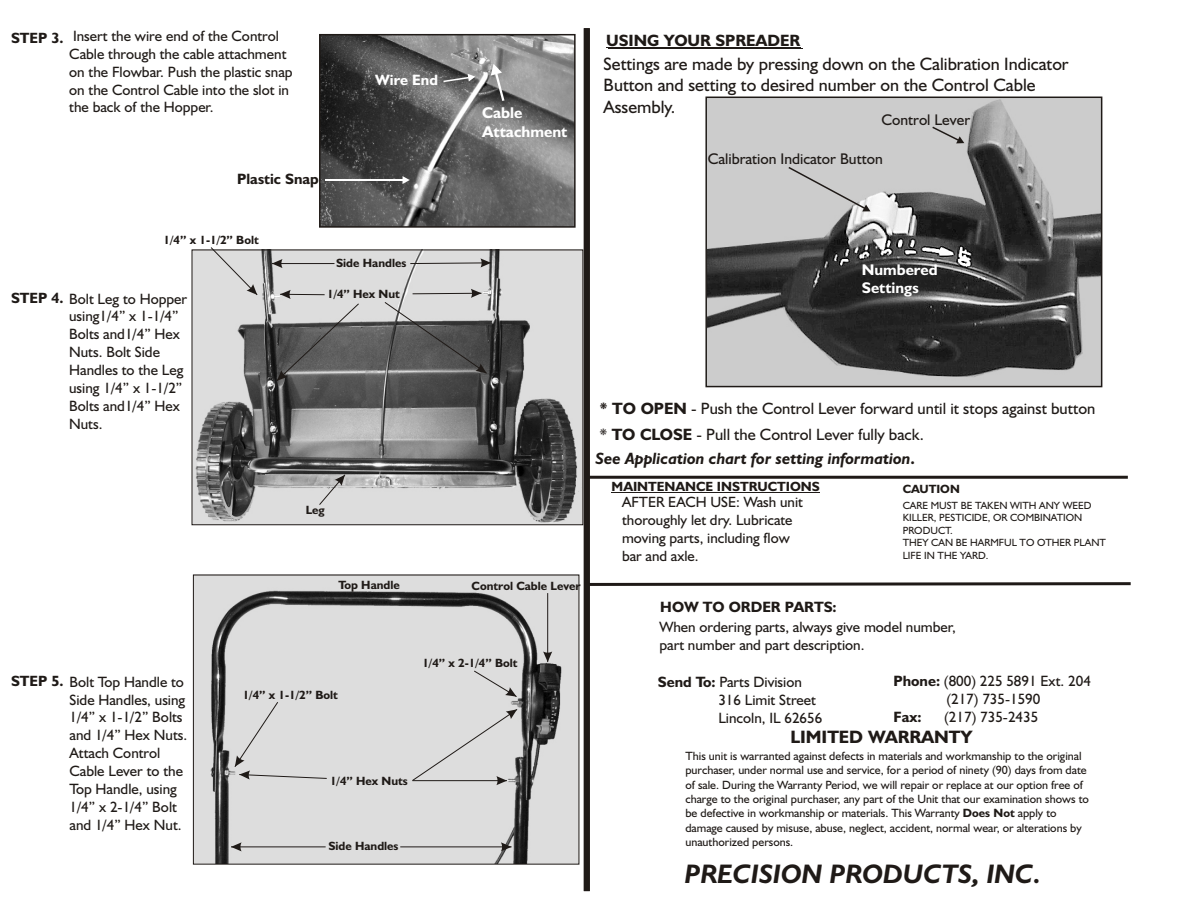
<style>
.page{position:relative;width:1188px;height:918px;background:#fff}
.page>*{position:absolute;margin:0;border:0;box-sizing:border-box;transform-origin:0 0}
.t1{font:italic 700 26.85px "Humanst 521 BT";color:#1f1a17}
.t2{font:18px/21.5px "Humanst 521 BT";color:#1f1a17}
.t3{font:700 18px "Humanst 521 BT";color:#1f1a17}
.t4{font:16.35px "Humanst 521 BT";color:#1f1a17}
.t5{font:italic 700 16.35px "Humanst 521 BT";color:#1f1a17}
.t6{font:700 16.35px "Humanst 521 BT";color:#1f1a17}
.t7{font:700 15.75px/18.8px "Humanst 521 BT";color:#fff}
.t8{font:15.45px "Humanst 521 BT";color:#1f1a17}
.t9{font:700 15.45px/18.6px "Humanst 521 BT";color:#fff}
.t10{font:15px/17.9px "Humanst 521 BT";color:#1f1a17}
.t11{font:700 15px "Humanst 521 BT";color:#1f1a17}
.t12{font:700 15px "Humanst 521 BT";color:#fff}
.t13{font:14.85px/17.9px "Humanst 521 BT";color:#1f1a17}
.t14{font:700 14.85px "Humanst 521 BT";color:#1f1a17}
.t15{font:700 13.35px "Humanst 521 BT";color:#1f1a17}
.t16{font:12px/14.2px "Humanst 521 BT";color:#1f1a17}
.t17{font:700 12px "Humanst 521 BT";color:#1f1a17}
.t18{font:10.5px/12.5px "Humanst 521 BT";color:#1f1a17}
.s1{font-weight:700;font-size:14.85px}
.s2{font-weight:700}
.s3{font-style:normal}
</style>
<div class="page">
<hr style="left:606px;top:48px;width:194px;height:1px;background:#1f1a17">
<hr style="left:609px;top:48px;width:194px;height:1px;background:#1f1a17">
<hr style="left:612px;top:492px;width:208px;height:1px;background:#1f1a17">
<hr style="left:587px;top:476px;width:541px;height:3px;background:#1f1a17">
<img style="left:708px;top:100px;width:391px;height:284px">
<div style="left:705px;top:97px;width:397px;height:290px;border:2px solid #1f1a17"></div>
<svg style="left:788px;top:167px;width:82px;height:44px;background:#c5c5c5"></svg>
<svg style="left:932px;top:127px;width:32px;height:16px"></svg>
<svg style="left:590px;top:582px;width:541px;height:4px;background:#565250"></svg>
<img style="left:322px;top:37px;width:251px;height:188px">
<svg style="left:491px;top:64px;width:13px;height:37px"></svg>
<svg style="left:443px;top:74px;width:32px;height:8px"></svg>
<svg style="left:403px;top:176px;width:7px;height:8px"></svg>
<hr style="left:325px;top:179px;width:78px;height:2px;background:#fff">
<div style="left:584px;top:28px;width:6px;height:863px;background:#1f1a17"></div>
<img style="left:194px;top:252px;width:387px;height:271px">
<div style="left:192px;top:250px;width:391px;height:275px;border:1px solid #1f1a17"></div>
<img style="left:195px;top:577px;width:382px;height:285px">
<hr style="left:272px;top:263px;width:62px;height:1px;background:#1f1a17">
<svg style="left:272px;top:259px;width:11px;height:9px"></svg>
<svg style="left:410px;top:258px;width:81px;height:9px"></svg>
<svg style="left:211px;top:247px;width:47px;height:48px;background:#d2d1d1"></svg>
<svg style="left:276px;top:290px;width:83px;height:91px;background:#888"></svg>
<svg style="left:384px;top:289px;width:103px;height:85px;background:#858585"></svg>
<svg style="left:319px;top:474px;width:26px;height:31px"></svg>
<hr style="left:231px;top:847px;width:95px;height:1px;background:#1f1a17">
<svg style="left:231px;top:842px;width:11px;height:9px"></svg>
<hr style="left:400px;top:847px;width:112px;height:1px;background:#1f1a17">
<svg style="left:501px;top:842px;width:11px;height:9px"></svg>
<svg style="left:474px;top:671px;width:43px;height:26px"></svg>
<hr style="left:547px;top:593px;width:1px;height:69px;background:#1f1a17">
<svg style="left:543px;top:652px;width:9px;height:10px"></svg>
<div style="left:234px;top:702px;width:93px;height:78px;background:#ddd"></div>
<svg style="left:412px;top:709px;width:106px;height:76px;background:#d5d4d4"></svg>
<div style="left:319px;top:34px;width:257px;height:194px;border:2px solid #1f1a17"></div>
<p class="t10" style="left:69px;top:28px;width:225px">Insert the wire end of the Control<br>Cable through the cable attachment on the Flowbar. Push the plastic snap on the Control Cable into the slot in the back of the Hopper.</p>
<p class="t14" style="left:11px;top:31px;width:54px">STEP 3.</p>
<p class="t11" style="left:237px;top:173px;width:83px">Plastic Snap</p>
<p class="t12" style="left:375px;top:74px;width:64px">Wire End</p>
<p class="t7" style="left:482px;top:104px;width:87px">Cable<br>Attachment</p>
<p class="t6" style="left:606px;top:34px;width:196px">USING YOUR SPREADER</p>
<p class="t2" style="left:604px;top:55px;width:467px">Settings are made by pressing down on the Calibration Indicator<br>Button and setting to desired number on the Control Cable<br>Assembly.</p>
<p class="t8" style="left:881px;top:113px;width:90px">Control Lever</p>
<p class="t8" style="left:708px;top:153px;width:176px">Calibration Indicator Button</p>
<p class="t17" style="left:164px;top:235px;width:97px">1/4” x 1-1/2” Bolt</p>
<p class="t10" style="left:69px;top:291px;width:119px;text-indent:-58px"><span class="s1">STEP 4.</span> Bolt Leg to Hopper using1/4” x 1-1/4”<br>Bolts and1/4” Hex<br>Nuts. Bolt Side<br>Handles to the Leg using 1/4” x 1-1/2”<br>Bolts and1/4” Hex<br>Nuts.</p>
<p class="t17" style="left:336px;top:258px;width:72px">Side Handles</p>
<p class="t17" style="left:327px;top:289px;width:74px">1/4” Hex Nut</p>
<p class="t17" style="left:306px;top:505px;width:21px">Leg</p>
<p class="t17" style="left:339px;top:580px;width:63px">Top Handle</p>
<p class="t10" style="left:11px;top:674px;width:174px"><span class="s1">STEP 5.</span> Bolt Top Handle to</p>
<p class="t10" style="left:70px;top:692px;width:119px">Side Handles, using<br>1/4” x 1-1/2” Bolts and 1/4” Hex Nuts.<br>Attach Control<br>Cable Lever to the<br>Top Handle, using<br>1/4” x 2-1/4” Bolt and 1/4” Hex Nut.</p>
<p class="t17" style="left:243px;top:690px;width:97px">1/4” x 1-1/2” Bolt</p>
<p class="t17" style="left:330px;top:776px;width:79px">1/4” Hex Nuts</p>
<p class="t17" style="left:328px;top:841px;width:72px">Side Handles</p>
<p class="t9" style="left:862px;top:261px;width:77px">Numbered<br>Settings</p>
<p class="t17" style="left:472px;top:581px;width:111px">Control Cable Lever</p>
<p class="t17" style="left:422px;top:657px;width:97px">1/4” x 2-1/4” Bolt</p>
<p class="t4" style="left:600px;top:401px;width:497px"><span class="s2">* TO OPEN</span> - Push the Control Lever forward until it stops against button</p>
<p class="t4" style="left:600px;top:428px;width:325px">* <span class="s2">TO CLOSE</span> - Pull the Control Lever fully back.</p>
<p class="t5" style="left:595px;top:452px;width:321px">See Application chart for setting information<span class="s3">.</span></p>
<p class="t13" style="left:622px;top:495px;width:182px">AFTER EACH USE: Wash unit thoroughly let dry. Lubricate moving parts, including flow bar and axle.</p>
<p class="t15" style="left:612px;top:481px;width:210px">MAINTENANCE INSTRUCTIONS</p>
<p class="t17" style="left:903px;top:484px;width:59px">CAUTION</p>
<p class="t18" style="left:903px;top:500px;width:205px">CARE MUST BE TAKEN WITH ANY WEED<br>KILLER, PESTICIDE, OR COMBINATION<br>PRODUCT.<br>THEY CAN BE HARMFUL TO OTHER PLANT<br>LIFE IN THE YARD.</p>
<p class="t11" style="left:660px;top:600px;width:178px">HOW TO ORDER PARTS:</p>
<p class="t10" style="left:659px;top:619px;width:298px">When ordering parts, always give model number, part number and part description.</p>
<p class="t10" style="left:718px;top:675px;width:106px;text-indent:-60px"><span class="s2">Send To:</span> Parts Division<br>316 Limit Street<br>Lincoln, IL 62656</p>
<p class="t10" style="left:894px;top:673px;width:199px;text-align:center"><span class="s2">Phone:</span> (800) 225 5891 Ext. 204 (217) 735-1590</p>
<p class="t11" style="left:894px;top:710px;width:30px">Fax:</p>
<p class="t10" style="left:944px;top:709px;width:96px">(217) 735-2435</p>
<p class="t3" style="left:790px;top:730px;width:184px">LIMITED WARRANTY</p>
<p class="t16" style="left:685px;top:750px;width:405px">This unit is warranted against defects in materials and workmanship to the original purchaser, under normal use and service, for a period of ninety (90) days from date of sale. During the Warranty Period, we will repair or replace at our option free of charge to the original purchaser, any part of the Unit that our examination shows to be defective in workmanship or materials. This Warranty <span class="s2">Does Not</span> apply to damage caused by misuse, abuse, neglect, accident, normal wear, or alterations by unauthorized persons.</p>
<h1 class="t1" style="left:685px;top:863px;width:358px">PRECISION PRODUCTS, INC.</h1>
</div>
